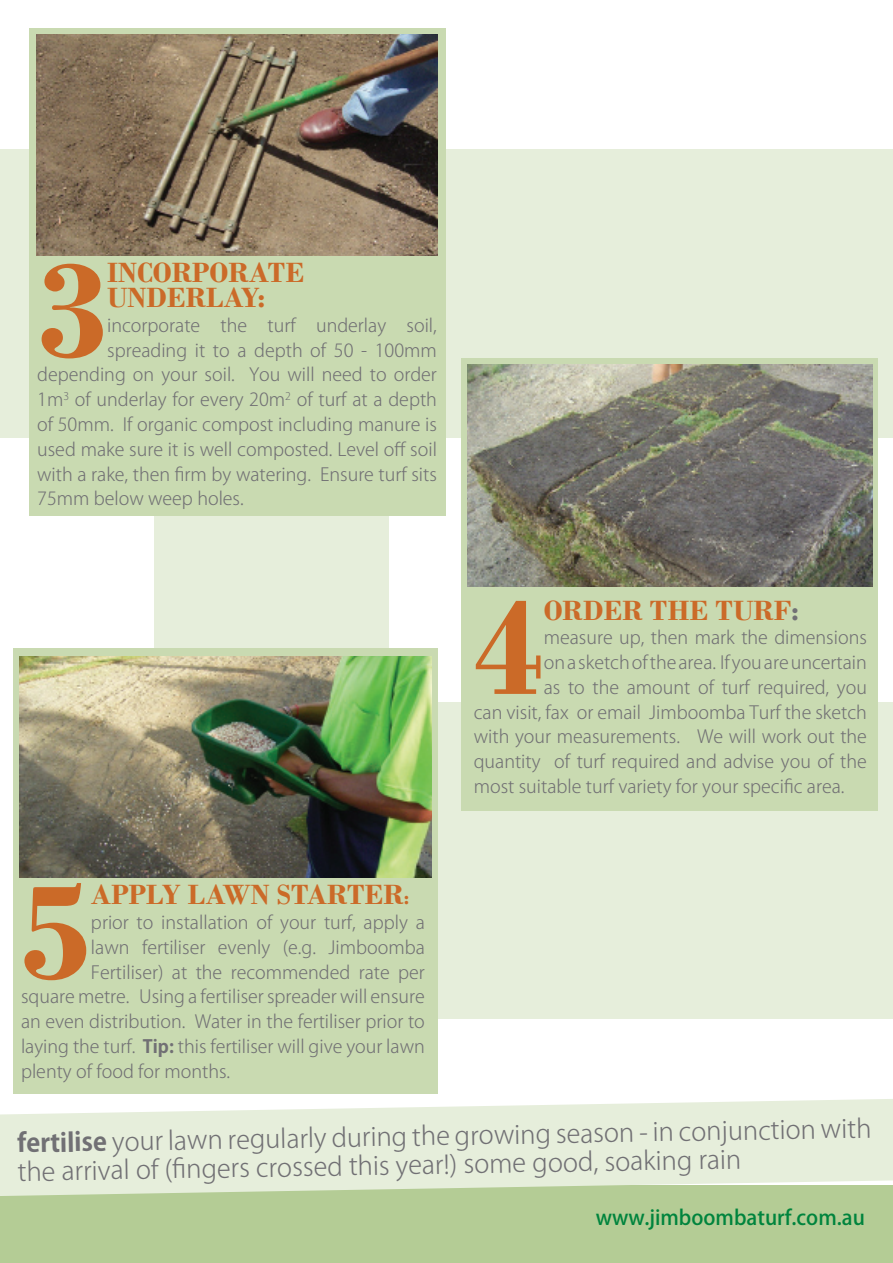
<style>
.page{position:relative;width:893px;height:1263px;background:#fff}
.page>*{position:absolute;margin:0;border:0;box-sizing:border-box;transform-origin:0 0}
.t1{font:700 142.65px "Bodoni";color:#cb6a28}
.t2{font:700 29.25px/24.8px "Bodoni";color:#cb6a28}
.t3{font:300 25.5px/28.7px "Koz Go Pro";color:#717074}
.t4{font:500 20.4px "Koz Go Pro";color:#00843d}
.t5{font:300 18px "Koz Go Pro";color:#717074}
.s1{font-size:20.25px}
.s2{font-weight:700}
.s3{color:#717074}
</style>
<div class="page">
<div style="left:154px;top:350px;width:235px;height:312px;background:#e6eedb"></div>
<div style="left:0;top:149px;width:893px;height:288px;background:#e6eedb"></div>
<div style="left:256px;top:702px;width:637px;height:317px;background:#e6eedb"></div>
<div style="left:14px;top:648px;width:424px;height:446px;background:#c9dab1"></div>
<div style="left:462px;top:358px;width:416px;height:452px;background:#c9dab1"></div>
<img style="left:467px;top:365px;width:406px;height:221px">
<div style="left:0;top:1185px;width:893px;height:78px;background:#b4cc95"></div>
<svg style="left:0;top:1099px;width:893px;height:97px;fill:#e6eedb"></svg>
<img style="left:19px;top:656px;width:412px;height:222px">
<div style="left:30px;top:29px;width:416px;height:487px;background:#c9dab1"></div>
<img style="left:37px;top:34px;width:401px;height:221px">
<p class="t1" style="left:37px;top:226px;width:71px">3</p>
<p class="t2" style="left:107px;top:260px;width:199px">INCORPORATE<br>UNDERLAY:</p>
<p class="t5" style="left:107px;top:314px;width:331px">incorporate the turf underlay soil,</p>
<p class="t5" style="left:107px;top:338px;width:331px">spreading it to a depth of 50 - 100mm</p>
<p class="t5" style="left:37px;top:363px;width:401px">depending on your soil. You will need to order</p>
<p class="t5" style="left:37px;top:388px;width:401px">1m<sup>3</sup> of underlay for every 20m<sup>2</sup> of turf at a depth</p>
<p class="t5" style="left:37px;top:413px;width:401px">of 50mm. If organic compost including manure is</p>
<p class="t5" style="left:37px;top:437px;width:401px">used make sure it is well composted. Level off soil</p>
<p class="t5" style="left:37px;top:462px;width:401px">with a rake, then firm by watering. Ensure turf sits</p>
<p class="t5" style="left:37px;top:487px;width:208px">75mm below weep holes.</p>
<p class="t1" style="left:21px;top:848px;width:71px">5</p>
<p class="t2" style="left:91px;top:882px;width:320px">APPLY LAWN STARTER<span class="s1">:</span></p>
<p class="t5" style="left:91px;top:911px;width:335px">prior to installation of your turf, apply a</p>
<p class="t5" style="left:91px;top:935px;width:335px">lawn fertiliser evenly (e.g. Jimboomba</p>
<p class="t5" style="left:91px;top:960px;width:335px">Fertiliser) at the recommended rate per</p>
<p class="t5" style="left:21px;top:985px;width:405px">square metre. Using a fertiliser spreader will ensure</p>
<p class="t5" style="left:21px;top:1010px;width:405px">an even distribution. Water in the fertiliser prior to</p>
<p class="t5" style="left:21px;top:1034px;width:405px">laying the turf. <span class="s2">Tip:</span> this fertiliser will give your lawn</p>
<p class="t5" style="left:21px;top:1059px;width:211px">plenty of food for months.</p>
<p class="t1" style="left:474px;top:563px;width:71px">4</p>
<p class="t2" style="left:544px;top:598px;width:257px">ORDER THE TURF<span class="s3">:</span></p>
<p class="t5" style="left:544px;top:626px;width:325px">measure up, then mark the dimensions</p>
<p class="t5" style="left:544px;top:651px;width:325px">on a sketch of the area. If you are uncertain</p>
<p class="t5" style="left:544px;top:675px;width:325px">as to the amount of turf required, you</p>
<p class="t5" style="left:474px;top:700px;width:395px">can visit, fax or email Jimboomba Turf the sketch</p>
<p class="t5" style="left:474px;top:725px;width:395px">with your measurements. We will work out the</p>
<p class="t5" style="left:474px;top:750px;width:395px">quantity of turf required and advise you of the</p>
<p class="t5" style="left:474px;top:774px;width:372px">most suitable turf variety for your specific area.</p>
<p class="t3" style="left:17px;top:1129px;width:856px;rotate:-1deg"><span class="s2">fertilise</span> your lawn regularly during the growing season - in conjunction with the arrival of (fi ngers crossed this year!) some good, soaking rain</p>
<p class="t4" style="left:596px;top:1204px;width:271px">www.jimboombaturf.com.au</p>
</div>
